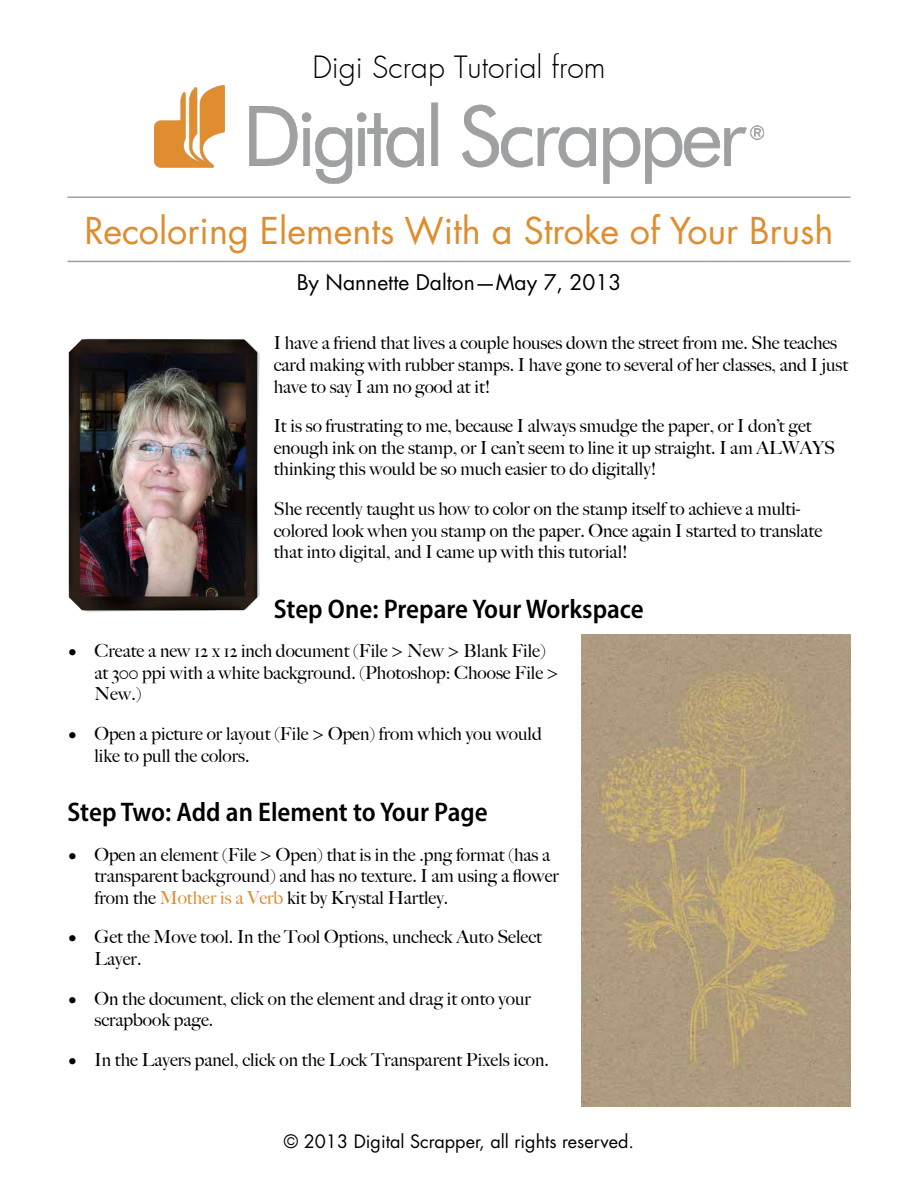
<style>
.page{position:relative;width:918px;height:1188px;background:#fff}
.page>*{position:absolute;margin:0;border:0;box-sizing:border-box;transform-origin:0 0}
.t1{font:36px "Futura LT Pro";color:#df8d2e}
.t2{font:300 30px "Futura";color:#000}
.t3{font:600 semi-condensed 27px "Myriad Pro";color:#000}
.t4{font:21px "Futura LT Pro";color:#000}
.t5{font:500 18px/21.6px "Big Caslon";color:#000}
.t6{font:18px "Futura LT Pro";color:#000}
.s1{color:#df8d2e}
</style>
<div class="page">
<img style="left:154px;top:86px;width:610px;height:97px">
<hr style="left:68px;top:196px;width:782px;height:2px;background:#9fa1a3">
<hr style="left:68px;top:261px;width:782px;height:1px;background:#9fa1a3">
<img style="left:68px;top:338px;width:192px;height:274px">
<img style="left:581px;top:634px;width:269px;height:473px">
<h2 class="t2" style="left:312px;top:47px;width:295px">Digi Scrap Tutorial from</h2>
<h1 class="t1" style="left:84px;top:206px;width:751px">Recoloring Elements With a Stroke of Your Brush</h1>
<p class="t4" style="left:297px;top:268px;width:326px">By Nannette Dalton—May 7, 2013</p>
<p class="t5" style="left:274px;top:333px;width:576px">I have a friend that lives a couple houses down the street from me. She teaches card making with rubber stamps. I have gone to several of her classes, and I just have to say I am no good at it!</p>
<p class="t5" style="left:274px;top:415px;width:563px">It is so frustrating to me, because I always smudge the paper, or I don’t get enough ink on the stamp, or I can’t seem to line it up straight. I am ALWAYS thinking this would be so much easier to do digitally!</p>
<p class="t5" style="left:274px;top:498px;width:550px">She recently taught us how to color on the stamp itself to achieve a multi&shy;colored look when you stamp on the paper. Once again I started to translate that into digital, and I came up with this tutorial!</p>
<h3 class="t3" style="left:274px;top:592px;width:371px">Step One: Prepare Your Workspace</h3>
<p class="t5" style="left:94px;top:640px;width:466px;text-indent:-27px">• Create a new 12 x 12 inch document (File &gt; New &gt; Blank File) at 300 ppi with a white background. (Photoshop: Choose File &gt;<br>New.)</p>
<p class="t5" style="left:94px;top:723px;width:449px;text-indent:-27px">• Open a picture or layout (File &gt; Open) from which you would like to pull the colors.</p>
<h3 class="t3" style="left:68px;top:795px;width:422px">Step Two: Add an Element to Your Page</h3>
<p class="t5" style="left:94px;top:844px;width:466px;text-indent:-27px">• Open an element (File &gt; Open) that is in the .png format (has a transparent background) and has no texture. I am using a flower from the <span class="s1">Mother is a Verb</span> kit by Krystal Hartley.</p>
<p class="t5" style="left:94px;top:927px;width:449px;text-indent:-27px">• Get the Move tool. In the Tool Options, uncheck Auto Select<br>Layer.</p>
<p class="t5" style="left:94px;top:988px;width:438px;text-indent:-27px">• On the document, click on the element and drag it onto your scrapbook page.</p>
<p class="t5" style="left:68px;top:1049px;width:483px">• In the Layers panel, click on the Lock Transparent Pixels icon.</p>
<p class="t6" style="left:284px;top:1129px;width:352px">© 2013 Digital Scrapper, all rights reserved.</p>
</div>
